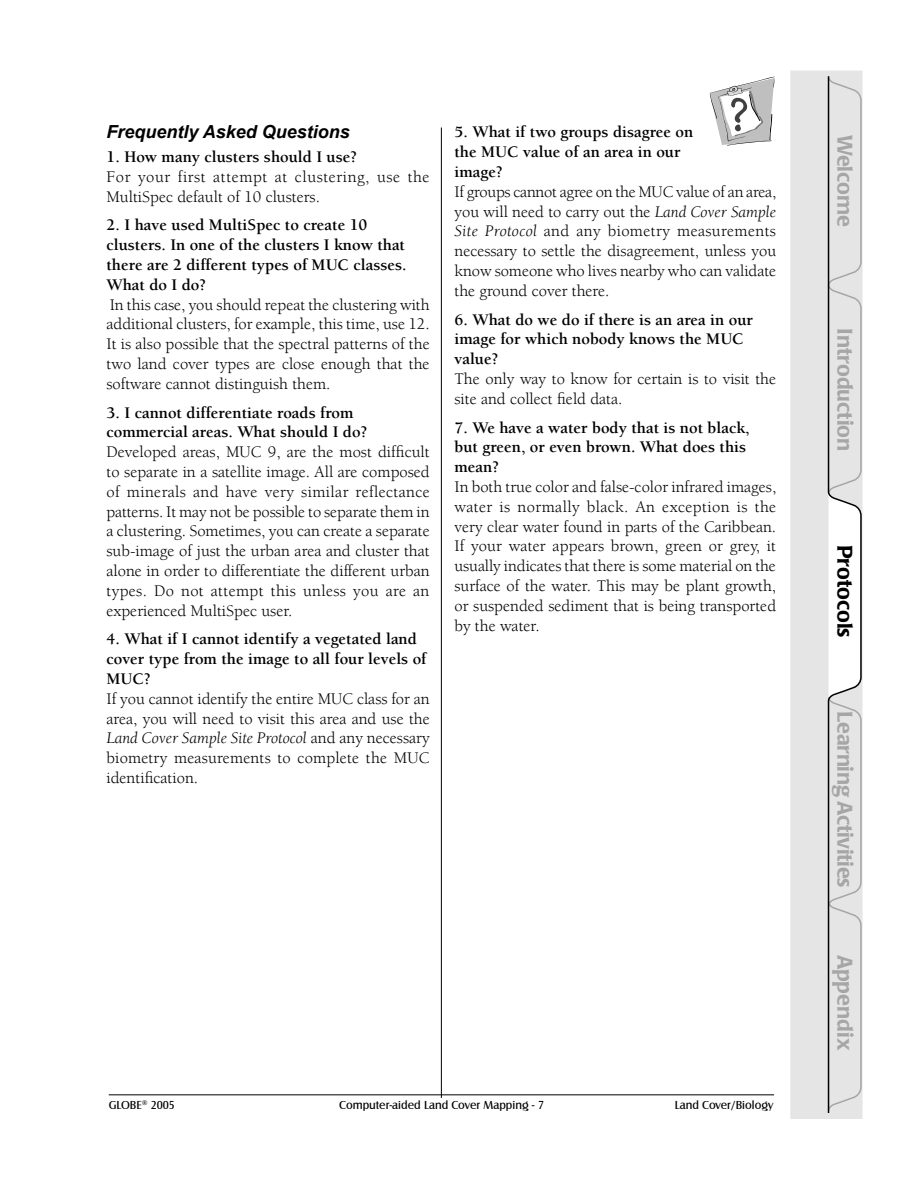
<style>
.page{position:relative;width:918px;height:1188px;background:#fff}
.page>*{position:absolute;margin:0;border:0;box-sizing:border-box;transform-origin:0 0}
.t1{font:500 21px "Poppl Laudatio";color:#a6a6a6}
.t2{font:500 21px "Poppl Laudatio";color:#000}
.HTML_H3{font:italic 700 18px "Arial";color:#000}
.HTML_Body_Text{font:16.5px/19.8px "Berkeley";color:#000;text-align:justify}
.HTML_body_bold{font:700 16.5px/19.8px "Berkeley";color:#000}
.HTML_Body_Text-2{font:16.5px/19.8px "Berkeley";letter-spacing:.035em;color:#000}
.t3{font:12px "Castle T";color:#000}
.s1{font-style:italic}
</style>
<div class="page">
<hr style="left:441px;top:128px;width:1px;height:970px;background:#000">
<hr style="left:109px;top:1094px;width:665px;height:1px;background:#000">
<div style="left:790px;top:71px;width:72px;height:1048px;background:#e5e5e5"></div>
<svg style="left:827px;top:75px;width:35px;height:1039px"></svg>
<svg style="left:710px;top:77px;width:65px;height:69px"></svg>
<p class="HTML_H3" style="left:106px;top:120px;width:245px">Frequently Asked Questions</p>
<p class="HTML_body_bold" style="left:106px;top:147px;width:252px">1. How many clusters should I use?</p>
<p class="HTML_Body_Text-2" style="left:106px;top:167px;width:325px">For your first attempt at clustering, use the<br>MultiSpec default of 10 clusters.</p>
<p class="HTML_body_bold" style="left:106px;top:215px;width:302px">2. I have used MultiSpec to create 10 clusters. In one of the clusters I know that there are 2 different types of MUC classes.<br>What do I do?</p>
<p class="HTML_Body_Text" style="left:106px;top:295px;width:325px">In this case, you should repeat the clustering with additional clusters, for example, this time, use 12.<br>It is also possible that the spectral patterns of the two land cover types are close enough that the software cannot distinguish them.</p>
<p class="HTML_body_bold" style="left:106px;top:403px;width:262px">3. I cannot differentiate roads from commercial areas. What should I do?</p>
<p class="HTML_Body_Text" style="left:106px;top:442px;width:325px">Developed areas, MUC 9, are the most difficult to separate in a satellite image. All are composed of minerals and have very similar reflectance patterns. It may not be possible to separate them in a clustering. Sometimes, you can create a separate sub-image of just the urban area and cluster that alone in order to differentiate the different urban types. Do not attempt this unless you are an experienced MultiSpec user.</p>
<p class="HTML_body_bold" style="left:106px;top:629px;width:321px">4. What if I cannot identify a vegetated land cover type from the image to all four levels of<br>MUC?</p>
<p class="HTML_Body_Text" style="left:106px;top:689px;width:325px">If you cannot identify the entire MUC class for an area, you will need to visit this area and use the <span class="s1">Land Cover Sample Site Protocol</span> and any necessary biometry measurements to complete the MUC identification.</p>
<p class="HTML_body_bold" style="left:454px;top:123px;width:240px">5. What if two groups disagree on the MUC value of an area in our image?</p>
<p class="HTML_Body_Text" style="left:454px;top:182px;width:323px">If groups cannot agree on the MUC value of an area, you will need to carry out the <span class="s1">Land Cover Sample Site Protocol</span> and any biometry measurements necessary to settle the disagreement, unless you know someone who lives nearby who can validate the ground cover there.</p>
<p class="HTML_body_bold" style="left:454px;top:310px;width:300px">6. What do we do if there is an area in our image for which nobody knows the MUC value?</p>
<p class="HTML_Body_Text" style="left:454px;top:369px;width:323px">The only way to know for certain is to visit the site and collect field data.</p>
<p class="HTML_body_bold" style="left:454px;top:418px;width:297px">7. We have a water body that is not black, but green, or even brown. What does this mean?</p>
<p class="HTML_Body_Text" style="left:454px;top:477px;width:323px">In both true color and false-color infrared images, water is normally black. An exception is the very clear water found in parts of the Caribbean.<br>If your water appears brown, green or grey, it usually indicates that there is some material on the surface of the water. This may be plant growth, or suspended sediment that is being transported by the water.</p>
<p class="t3" style="left:109px;top:1099px;width:68px">GLOBE<sup>®</sup> 2005</p>
<p class="t3" style="left:339px;top:1099px;width:206px">Computer-aided Land Cover Mapping - 7</p>
<p class="t3" style="left:675px;top:1099px;width:100px">Land Cover/Biology</p>
<p class="t1" style="left:857px;top:135px;width:94px;rotate:90deg">Welcome</p>
<p class="t1" style="left:857px;top:328px;width:125px;rotate:90deg">Introduction</p>
<p class="t2" style="left:857px;top:545px;width:94px;rotate:90deg">Protocols</p>
<p class="t1" style="left:857px;top:711px;width:178px;rotate:90deg">Learning Activities</p>
<p class="t1" style="left:857px;top:955px;width:97px;rotate:90deg">Appendix</p>
</div>
